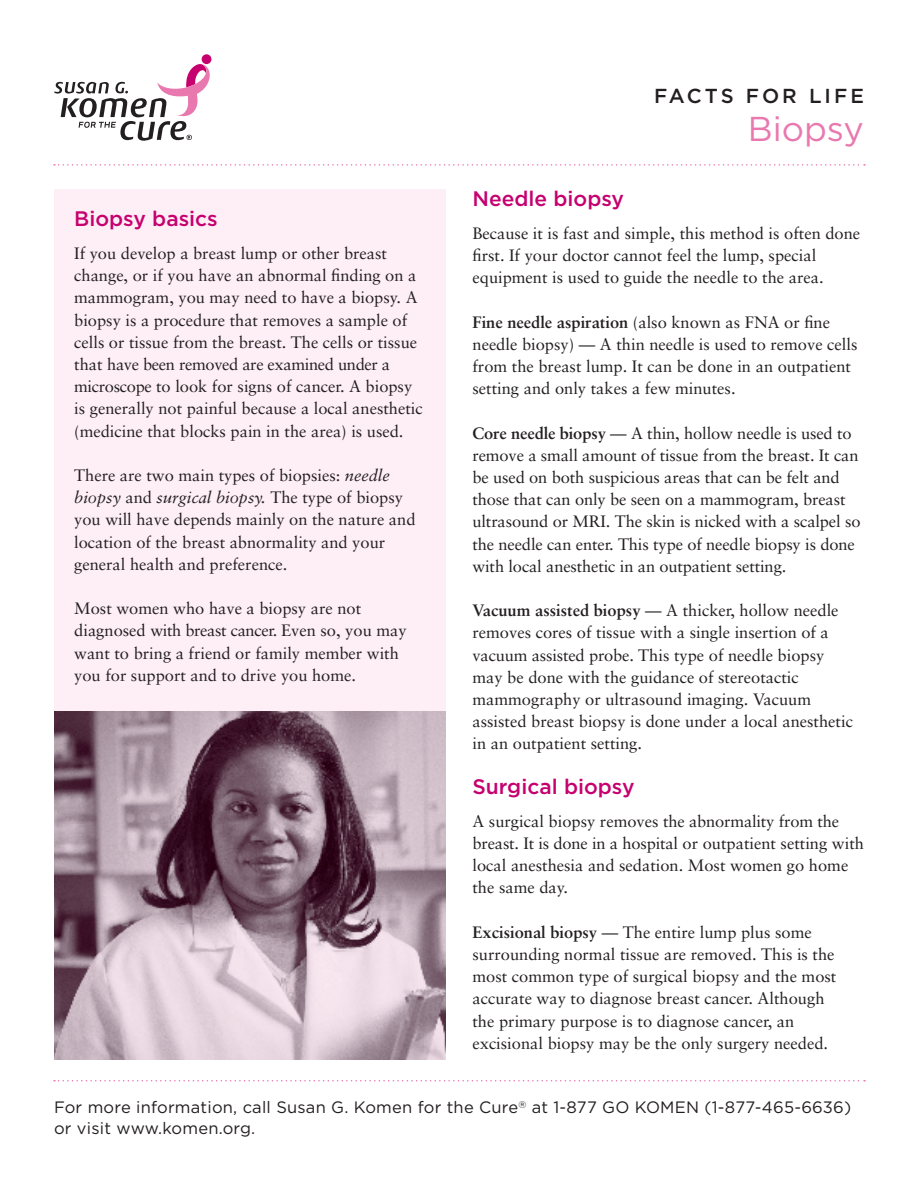
<style>
.page{position:relative;width:918px;height:1188px;background:#fff}
.page>*{position:absolute;margin:0;border:0;box-sizing:border-box;transform-origin:0 0}
.t1{font:34.5px "Gotham";color:#e978af}
.t2{font:500 21px "Gotham";color:#c6006f}
.t3{font:500 20.25px "Gotham";letter-spacing:.15em;color:#231f20}
.t4{font:16.5px/22.2px "Sabon";color:#231f20}
.t5{font:16.5px/21px "Gotham";letter-spacing:.015em;color:#231f20}
.s1{font-style:italic}
.s2{font-weight:700}
</style>
<div class="page">
<svg style="left:54px;top:54px;width:157px;height:87px"></svg>
<svg style="left:54px;top:164px;width:811px;height:2px"></svg>
<svg style="left:54px;top:1080px;width:811px;height:2px"></svg>
<img style="left:54px;top:711px;width:391px;height:349px">
<div style="left:54px;top:189px;width:392px;height:522px;background:#fdeff5"></div>
<p class="t3" style="left:654px;top:85px;width:211px">FACTS FOR LIFE</p>
<p class="t2" style="left:74px;top:207px;width:145px">Biopsy basics</p>
<p class="t4" style="left:74px;top:242px;width:350px">If you develop a breast lump or other breast change, or if you have an abnormal finding on a mammogram, you may need to have a biopsy. A biopsy is a procedure that removes a sample of cells or tissue from the breast. The cells or tissue that have been removed are examined under a microscope to look for signs of cancer. A biopsy is generally not painful because a local anesthetic (medicine that blocks pain in the area) is used.</p>
<p class="t4" style="left:74px;top:464px;width:343px">There are two main types of biopsies: <span class="s1">needle biopsy</span> and <span class="s1">surgical biopsy.</span> The type of biopsy you will have depends mainly on the nature and location of the breast abnormality and your general health and preference.</p>
<p class="t4" style="left:74px;top:597px;width:334px">Most women who have a biopsy are not diagnosed with breast cancer. Even so, you may want to bring a friend or family member with you for support and to drive you home.</p>
<h1 class="t1" style="left:748px;top:110px;width:118px">Biopsy</h1>
<p class="t2" style="left:472px;top:186px;width:153px">Needle biopsy</p>
<p class="t4" style="left:472px;top:222px;width:389px">Because it is fast and simple, this method is often done first. If your doctor cannot feel the lump, special equipment is used to guide the needle to the area.</p>
<p class="t4" style="left:472px;top:311px;width:387px"><span class="s2">Fine needle aspiration</span> (also known as FNA or fine needle biopsy) — A thin needle is used to remove cells from the breast lump. It can be done in an outpatient setting and only takes a few minutes.</p>
<p class="t4" style="left:472px;top:422px;width:390px"><span class="s2">Core needle biopsy</span> — A thin, hollow needle is used to remove a small amount of tissue from the breast. It can be used on both suspicious areas that can be felt and those that can only be seen on a mammogram, breast ultrasound or MRI. The skin is nicked with a scalpel so the needle can enter. This type of needle biopsy is done with local anesthetic in an outpatient setting.</p>
<p class="t4" style="left:472px;top:599px;width:382px"><span class="s2">Vacuum assisted biopsy</span> — A thicker, hollow needle removes cores of tissue with a single insertion of a vacuum assisted probe. This type of needle biopsy may be done with the guidance of stereotactic mammography or ultrasound imaging. Vacuum assisted breast biopsy is done under a local anesthetic in an outpatient setting.</p>
<p class="t2" style="left:472px;top:774px;width:164px">Surgical biopsy</p>
<p class="t4" style="left:472px;top:810px;width:393px">A surgical biopsy removes the abnormality from the breast. It is done in a hospital or outpatient setting with local anesthesia and sedation. Most women go home the same day.</p>
<p class="t4" style="left:472px;top:921px;width:365px"><span class="s2">Excisional biopsy</span> — The entire lump plus some surrounding normal tissue are removed. This is the most common type of surgical biopsy and the most accurate way to diagnose breast cancer. Although the primary purpose is to diagnose cancer, an excisional biopsy may be the only surgery needed.</p>
<p class="t5" style="left:54px;top:1097px;width:799px">For more information, call Susan G. Komen for the Cure<sup>®</sup> at 1-877 GO KOMEN (1-877-465-6636) or visit www.komen.org.</p>
</div>
